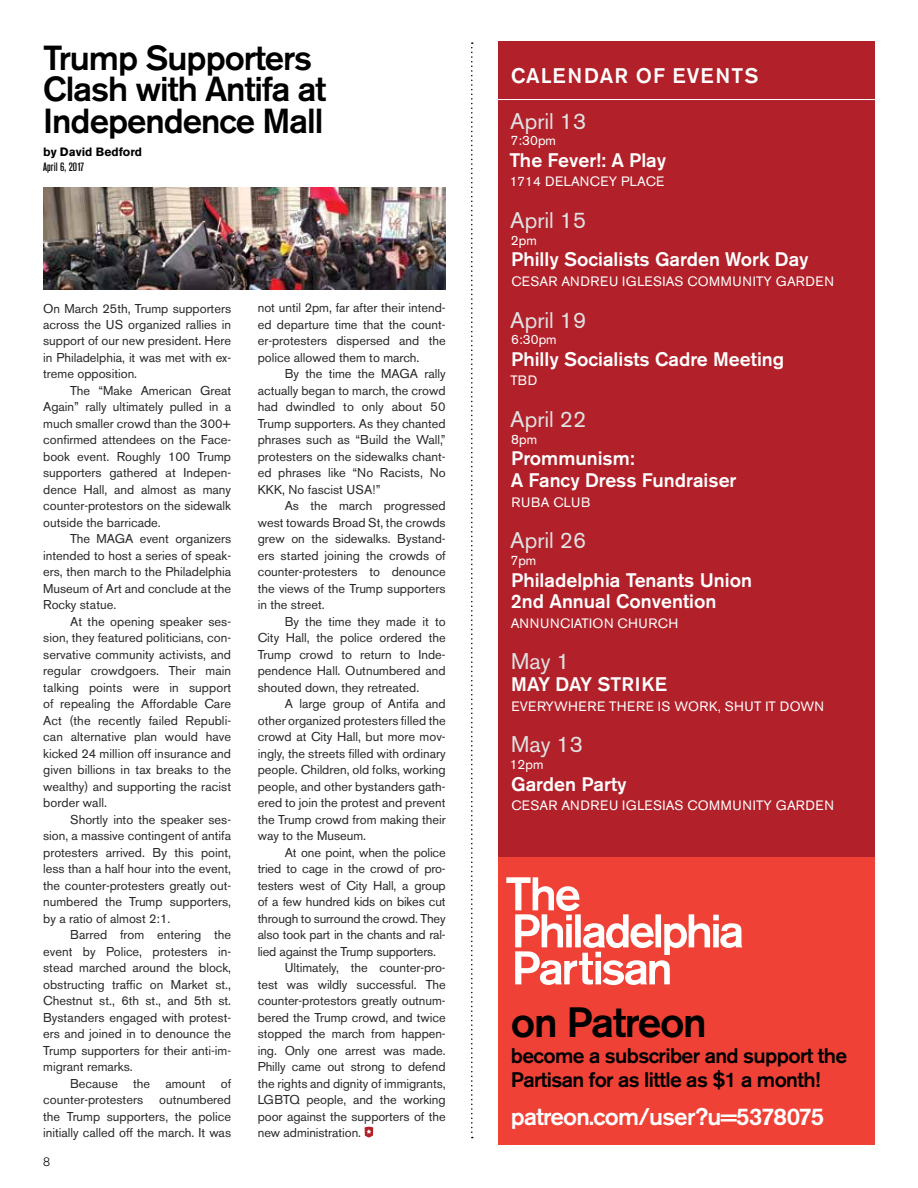
<style>
.page{position:relative;width:918px;height:1188px;background:#fff}
.page>*{position:absolute;margin:0;border:0;box-sizing:border-box;transform-origin:0 0}
.t1{font:500 42px "Akzidenz Grotesk BE";letter-spacing:-.03em;color:#000}
.t2{font:500 34.5px/31.5px "Akzidenz Grotesk BE";letter-spacing:-.03em;color:#000}
.t3{font:500 24px "Akzidenz Grotesk BE";letter-spacing:-.03em;color:#fff}
.t4{font:22.5px "Akzidenz Grotesk BE";color:#e1e2e3}
.t5{font:500 21px/24px "Akzidenz Grotesk BE";letter-spacing:-.03em;color:#000}
.t6{font:500 21px "Akzidenz Grotesk BE";letter-spacing:.05em;color:#fff}
.t7{font:500 19.5px/21.8px "Akzidenz Grotesk BE";color:#fff}
.t8{font:13.5px "Akzidenz Grotesk BE";letter-spacing:.03em;color:#fff}
.t9{font:13.5px "Akzidenz Grotesk BE";letter-spacing:.01em;color:#fff}
.t10{font:12.75px/16.5px "Akzidenz Grotesk BE";color:#292829;text-align:justify}
.t11{font:700 12px "Akzidenz Grotesk BE";color:#000}
.t12{font:500 condensed 12px "Akzidenz Grotesk BE";color:#000}
.t13{font:300 12px "Akzidenz Grotesk BE";color:#000}
</style>
<div class="page">
<div style="left:498px;top:42px;width:377px;height:1103px;background:#b22029"></div>
<hr style="left:491px;top:99px;width:387px;height:1px;background:#fff">
<svg style="left:365px;top:1127px;width:8px;height:11px"></svg>
<svg style="left:471px;top:42px;width:2px;height:1096px"></svg>
<div style="left:498px;top:858px;width:377px;height:287px;background:#ef4136"></div>
<img style="left:43px;top:188px;width:403px;height:101px">
<svg style="left:506px;top:877px;width:236px;height:108px"></svg>
<h2 class="t2" style="left:43px;top:42px;width:285px">Trump Supporters<br>Clash with Antifa at<br>Independence Mall</h2>
<p class="t11" style="left:43px;top:145px;width:100px">by David Bedford</p>
<p class="t12" style="left:43px;top:160px;width:43px">April 6, 2017</p>
<p class="t10" style="left:43px;top:300px;width:189px">On March 25th, Trump supporters across the US organized rallies in support of our new president. Here in Philadelphia, it was met with ex&shy;treme opposition.</p>
<p class="t10" style="left:43px;top:382px;width:189px;text-indent:27px">The “Make American Great Again” rally ultimately pulled in a much smaller crowd than the 300+ confirmed attendees on the Face&shy;book event. Roughly 100 Trump supporters gathered at Indepen&shy;dence Hall, and almost as many counter-protestors on the sidewalk outside the barricade.</p>
<p class="t10" style="left:43px;top:531px;width:189px;text-indent:27px">The MAGA event organizers intended to host a series of speak&shy;ers, then march to the Philadelphia Museum of Art and conclude at the Rocky statue.</p>
<p class="t10" style="left:43px;top:613px;width:189px;text-indent:27px">At the opening speaker ses&shy;sion, they featured politicians, con&shy;servative community activists, and regular crowdgoers. Their main talking points were in support of repealing the Affordable Care Act (the recently failed Republi&shy;can alternative plan would have kicked 24 million off insurance and given billions in tax breaks to the wealthy) and supporting the racist border wall.</p>
<p class="t10" style="left:43px;top:811px;width:189px;text-indent:27px">Shortly into the speaker ses&shy;sion, a massive contingent of antifa protesters arrived. By this point, less than a half hour into the event, the counter-protesters greatly out&shy;numbered the Trump supporters, by a ratio of almost 2:1.</p>
<p class="t10" style="left:43px;top:927px;width:189px;text-indent:27px">Barred from entering the event by Police, protesters in&shy;stead marched around the block, obstructing traffic on Market st., Chestnut st., 6th st., and 5th st.<br>Bystanders engaged with protest&shy;ers and joined in to denounce the Trump supporters for their anti-im&shy;migrant remarks.</p>
<p class="t10" style="left:43px;top:1075px;width:189px;text-indent:27px">Because the amount of counter-protesters</p>
<p class="t10" style="left:43px;top:1092px;width:189px;text-indent:116px">outnumbered the Trump supporters, the police initially called off the march. It was</p>
<p class="t13" style="left:43px;top:1155px;width:8px">8</p>
<p class="t10" style="left:258px;top:300px;width:189px">not until 2pm, far after their intend&shy;ed departure time that the count&shy;er-protesters dispersed and the police allowed them to march.</p>
<p class="t10" style="left:258px;top:366px;width:189px;text-indent:27px">By the time the MAGA rally actually began to march, the crowd had dwindled to only about 50<br>Trump supporters. As they chanted phrases such as “Build the Wall,” protesters on the sidewalks chant&shy;ed phrases like “No Racists, No KKK, No fascist USA!”</p>
<p class="t10" style="left:258px;top:498px;width:189px;text-indent:27px">As the march progressed west towards Broad St, the crowds grew on the sidewalks. Bystand&shy;ers started joining the crowds of counter-protesters to denounce the views of the Trump supporters in the street.</p>
<p class="t10" style="left:258px;top:613px;width:189px;text-indent:27px">By the time they made it to City Hall, the police ordered the Trump crowd to return to Inde&shy;pendence Hall. Outnumbered and shouted down, they retreated.</p>
<p class="t10" style="left:258px;top:696px;width:189px;text-indent:27px">A large group of Antifa and other organized protesters filled the crowd at City Hall, but more mov&shy;ingly, the streets filled with ordinary people. Children, old folks, working people, and other bystanders gath&shy;ered to join the protest and prevent the Trump crowd from making their way to the Museum.</p>
<p class="t10" style="left:285px;top:844px;width:162px">At one point, when the police</p>
<p class="t10" style="left:258px;top:861px;width:189px">tried to cage in the crowd of pro-</p>
<p class="t10" style="left:258px;top:877px;width:189px">testers west of City Hall, a group</p>
<p class="t10" style="left:258px;top:894px;width:189px">of a few hundred kids on bikes cut</p>
<p class="t10" style="left:258px;top:910px;width:189px">through to surround the crowd. They</p>
<p class="t10" style="left:258px;top:927px;width:189px">also took part in the chants and ral-</p>
<p class="t10" style="left:258px;top:943px;width:180px">lied against the Trump supporters.</p>
<p class="t10" style="left:285px;top:960px;width:162px">Ultimately, the counter-pro-</p>
<p class="t10" style="left:258px;top:976px;width:189px">test was wildly successful. The</p>
<p class="t10" style="left:258px;top:993px;width:189px">counter-protestors greatly outnum-</p>
<p class="t10" style="left:258px;top:1009px;width:189px">bered the Trump crowd, and twice</p>
<p class="t10" style="left:258px;top:1026px;width:189px">stopped the march from happen-</p>
<p class="t10" style="left:258px;top:1042px;width:189px">ing. Only one arrest was made.</p>
<p class="t10" style="left:258px;top:1059px;width:189px">Philly came out strong to defend</p>
<p class="t10" style="left:258px;top:1075px;width:189px">the rights and dignity of immigrants,</p>
<p class="t10" style="left:258px;top:1092px;width:189px">LGBTQ people, and the working</p>
<p class="t10" style="left:258px;top:1108px;width:189px">poor against the supporters of the</p>
<p class="t10" style="left:258px;top:1125px;width:105px">new administration.</p>
<h3 class="t6" style="left:511px;top:63px;width:249px">CALENDAR OF EVENTS</h3>
<h3 class="t4" style="left:510px;top:107px;width:77px">April 13</h3>
<p class="t8" style="left:511px;top:132px;width:47px">7:30pm</p>
<h3 class="t7" style="left:509px;top:149px;width:158px">The Fever!: A Play</h3>
<p class="t9" style="left:510px;top:174px;width:156px">1714 DELANCEY PLACE</p>
<h3 class="t4" style="left:510px;top:207px;width:77px">April 15</h3>
<p class="t8" style="left:511px;top:232px;width:27px">2pm</p>
<h3 class="t7" style="left:511px;top:249px;width:299px">Philly Socialists Garden Work Day</h3>
<p class="t8" style="left:511px;top:273px;width:324px">CESAR ANDREU IGLESIAS COMMUNITY GARDEN</p>
<h3 class="t4" style="left:510px;top:306px;width:77px">April 19</h3>
<p class="t8" style="left:511px;top:331px;width:47px">6:30pm</p>
<h3 class="t7" style="left:511px;top:348px;width:275px">Philly Socialists Cadre Meeting</h3>
<p class="t8" style="left:510px;top:373px;width:28px">TBD</p>
<h3 class="t4" style="left:510px;top:406px;width:77px">April 22</h3>
<p class="t8" style="left:511px;top:431px;width:27px">8pm</p>
<h3 class="t7" style="left:511px;top:447px;width:227px">Prommunism:<br>A Fancy Dress Fundraiser</h3>
<p class="t8" style="left:512px;top:494px;width:80px">RUBA CLUB</p>
<h3 class="t4" style="left:510px;top:527px;width:77px">April 26</h3>
<p class="t8" style="left:511px;top:552px;width:27px">7pm</p>
<h3 class="t7" style="left:511px;top:569px;width:243px">Philadelphia Tenants Union<br>2nd Annual Convention</h3>
<p class="t8" style="left:511px;top:615px;width:169px">ANNUNCIATION CHURCH</p>
<h3 class="t4" style="left:511px;top:648px;width:60px">May 1</h3>
<h3 class="t7" style="left:511px;top:673px;width:157px">MAY DAY STRIKE</h3>
<p class="t8" style="left:512px;top:698px;width:314px">EVERYWHERE THERE IS WORK, SHUT IT DOWN</p>
<h3 class="t4" style="left:511px;top:731px;width:73px">May 13</h3>
<p class="t8" style="left:510px;top:756px;width:35px">12pm</p>
<h3 class="t7" style="left:511px;top:773px;width:117px">Garden Party</h3>
<p class="t8" style="left:511px;top:797px;width:324px">CESAR ANDREU IGLESIAS COMMUNITY GARDEN</p>
<h1 class="t1" style="left:511px;top:996px;width:198px">on Patreon</h1>
<h3 class="t5" style="left:511px;top:1044px;width:338px">become a subscriber and support the<br>Partisan for as little as $1 a month!</h3>
<h3 class="t3" style="left:511px;top:1102px;width:315px">patreon.com/user?u=5378075</h3>
</div>
